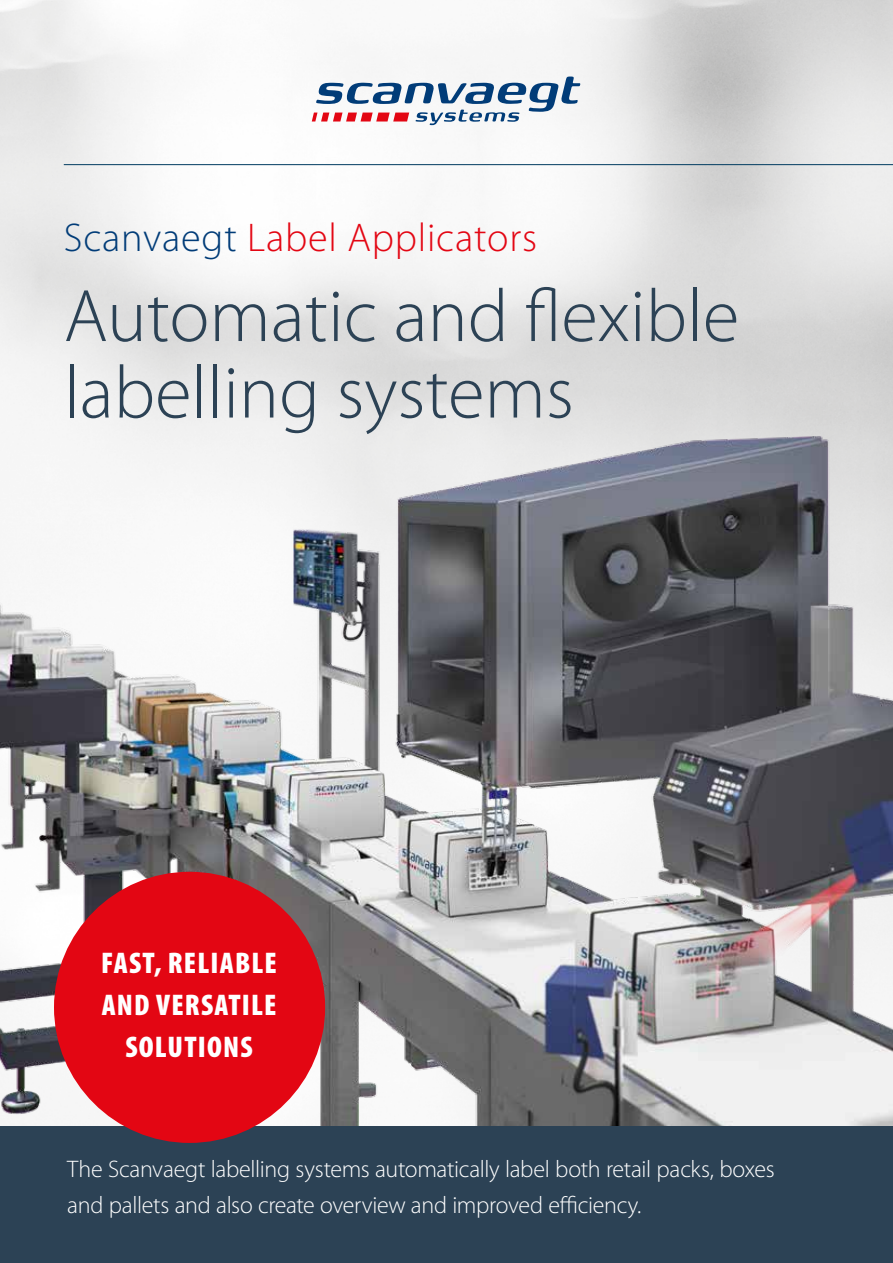
<style>
.page{position:relative;width:893px;height:1263px;background:#fff}
.page>*{position:absolute;margin:0;border:0;box-sizing:border-box;transform-origin:0 0}
.t1{font:300 75px/76.5px "Myriad Pro";color:#2c4255}
.t2{font:300 40.2px "Myriad Pro";letter-spacing:.02em;color:#e30613}
.t3{font:900 condensed 30px/42px "Myriad Pro";letter-spacing:.04em;color:#fff;text-align:center}
.t4{font:300 24px/36px "Myriad Pro";letter-spacing:-.015em;color:#fff}
.s1{color:#013c78}
</style>
<div class="page">
<img style="left:0;top:398px;width:893px;height:729px">
<svg style="left:312px;top:77px;width:268px;height:48px"></svg>
<hr style="left:64px;top:164px;width:829px;height:1px;background:#003b60">
<div style="left:0;top:1127px;width:893px;height:136px;background:#2c4255"></div>
<div style="left:54px;top:872px;width:271px;height:271px;background:#e30613;border-radius:50%"></div>
<h2 class="t2" style="left:64px;top:214px;width:475px"><span class="s1">Scanvaegt</span> Label Applicators</h2>
<h1 class="t1" style="left:64px;top:277px;width:677px">Automatic and flexible labelling systems</h1>
<p class="t3" style="left:101px;top:941px;width:177px">FAST, RELIABLE<br>AND VERSATILE<br>SOLUTIONS</p>
<p class="t4" style="left:67px;top:1150px;width:709px">The Scanvaegt labelling systems automatically label both retail packs, boxes and pallets and also create overview and improved efficiency.</p>
</div>
